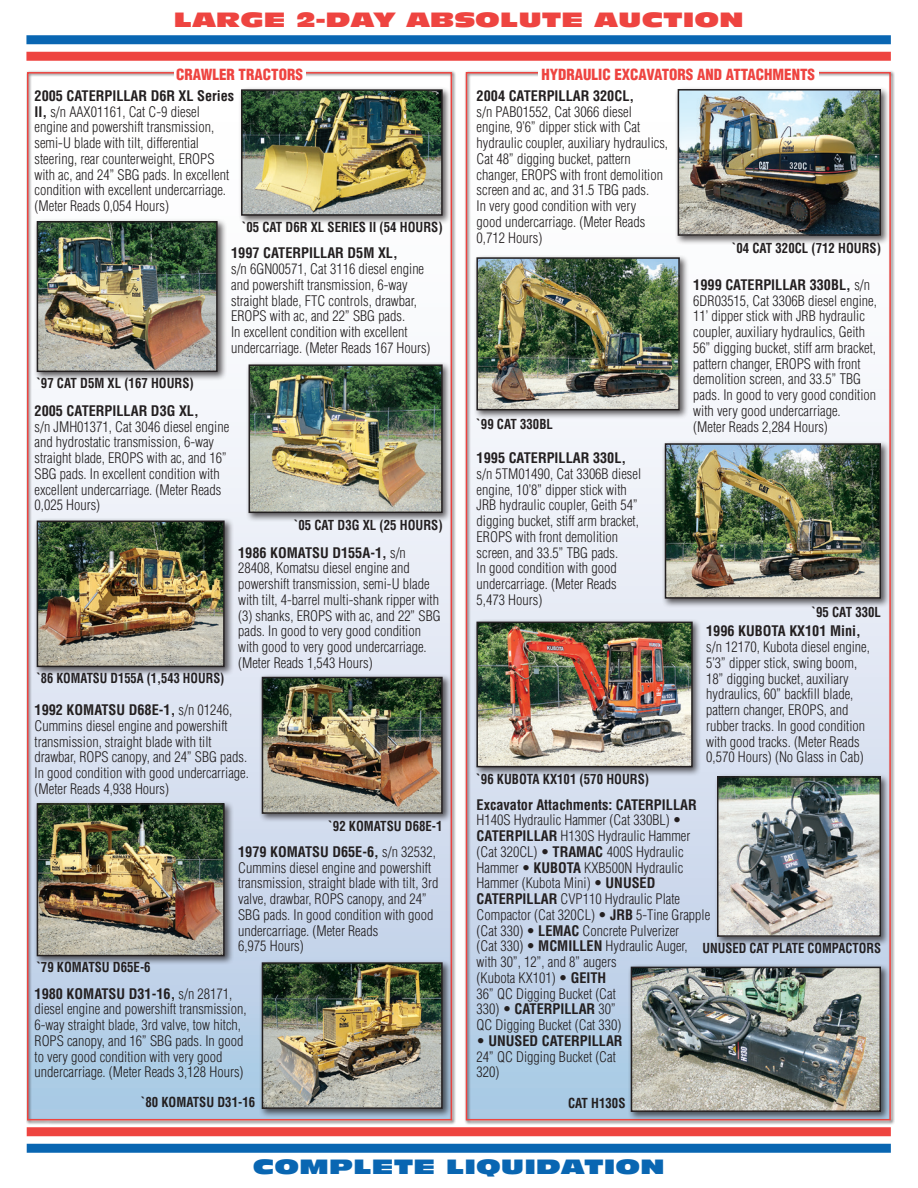
<style>
.page{position:relative;width:918px;height:1188px;background:#fff}
.page>*{position:absolute;margin:0;border:0;box-sizing:border-box;transform-origin:0 0}
.t1{font:20.25px "Antique Olive Std Nord";color:#ee4440;scale:1.15 1}
.t2{font:20.25px "Antique Olive Std Nord";color:#0966b2;scale:1.15 1}
.Paragraph_Style_1{font:900 condensed 15px "Helvetica LT Std";color:#ee4440}
.t3{font:300 condensed 14.25px/15.8px "Helvetica LT Std";color:#231f20}
.t4{font:700 condensed 13.5px "Helvetica LT Std";color:#231f20;scale:.95 1}
.t5{font:700 condensed 13.5px "Helvetica LT Std";color:#231f20;scale:.92 1}
.t6{font:700 condensed 13.5px "Helvetica LT Std";color:#231f20;scale:.93 1}
.s1{font-weight:700}
</style>
<div class="page">
<div style="left:26px;top:71px;width:431px;height:1054px;background:#231f20;opacity:.85"></div>
<div style="left:465px;top:71px;width:430px;height:1054px;background:#231f20;opacity:.85"></div>
<div style="left:174px;top:69px;width:131px;height:14px;background:#fff"></div>
<div style="left:538px;top:69px;width:281px;height:14px;background:#fff"></div>
<div style="left:238px;top:87px;width:214px;height:138px;background:#231f20;opacity:.75"></div>
<img style="left:244px;top:92px;width:196px;height:121px">
<div style="left:241px;top:89px;width:202px;height:127px;border:2px solid #231f20"></div>
<div style="left:246px;top:362px;width:206px;height:160px;background:#231f20;opacity:.75"></div>
<img style="left:252px;top:367px;width:188px;height:143px">
<div style="left:249px;top:364px;width:194px;height:149px;border:2px solid #231f20"></div>
<div style="left:259px;top:674px;width:193px;height:149px;background:#231f20;opacity:.75"></div>
<img style="left:265px;top:680px;width:175px;height:131px">
<div style="left:262px;top:677px;width:181px;height:137px;border:2px solid #231f20"></div>
<div style="left:259px;top:960px;width:193px;height:158px;background:#231f20;opacity:.75"></div>
<img style="left:265px;top:965px;width:175px;height:141px">
<div style="left:262px;top:962px;width:181px;height:147px;border:2px solid #231f20"></div>
<div style="left:34px;top:218px;width:193px;height:163px;background:#231f20;opacity:.75"></div>
<img style="left:40px;top:224px;width:175px;height:145px">
<div style="left:37px;top:221px;width:181px;height:151px;border:2px solid #231f20"></div>
<div style="left:34px;top:518px;width:200px;height:158px;background:#231f20;opacity:.75"></div>
<img style="left:40px;top:524px;width:182px;height:140px">
<div style="left:37px;top:521px;width:188px;height:146px;border:2px solid #231f20"></div>
<div style="left:34px;top:801px;width:200px;height:164px;background:#231f20;opacity:.75"></div>
<img style="left:40px;top:806px;width:182px;height:147px">
<div style="left:37px;top:803px;width:188px;height:153px;border:2px solid #231f20"></div>
<div style="left:675px;top:86px;width:215px;height:159px;background:#231f20;opacity:.75"></div>
<img style="left:681px;top:92px;width:197px;height:141px">
<div style="left:678px;top:89px;width:203px;height:147px;border:2px solid #231f20"></div>
<div style="left:474px;top:255px;width:215px;height:164px;background:#231f20;opacity:.75"></div>
<img style="left:479px;top:260px;width:198px;height:147px">
<div style="left:476px;top:257px;width:204px;height:153px;border:2px solid #231f20"></div>
<div style="left:662px;top:441px;width:228px;height:167px;background:#231f20;opacity:.75"></div>
<img style="left:668px;top:446px;width:210px;height:150px">
<div style="left:665px;top:443px;width:216px;height:156px;border:2px solid #231f20"></div>
<div style="left:474px;top:619px;width:228px;height:158px;background:#231f20;opacity:.75"></div>
<img style="left:479px;top:625px;width:211px;height:139px">
<div style="left:476px;top:622px;width:217px;height:145px;border:2px solid #231f20"></div>
<div style="left:714px;top:774px;width:176px;height:172px;background:#231f20;opacity:.75"></div>
<img style="left:720px;top:779px;width:158px;height:155px">
<div style="left:717px;top:776px;width:164px;height:161px;border:2px solid #231f20"></div>
<div style="left:628px;top:964px;width:262px;height:157px;background:#231f20;opacity:.75"></div>
<img style="left:634px;top:970px;width:244px;height:139px">
<div style="left:631px;top:967px;width:250px;height:145px;border:2px solid #231f20"></div>
<div style="left:26px;top:35px;width:865px;height:9px;background:#0966b2"></div>
<div style="left:26px;top:52px;width:865px;height:9px;background:#ee4440"></div>
<div style="left:27px;top:1144px;width:864px;height:9px;background:#0966b2"></div>
<div style="left:27px;top:1127px;width:864px;height:9px;background:#ee4440"></div>
<p class="t1" style="left:174px;top:8px;width:497px">LARGE 2-DAY ABSOLUTE AUCTION</p>
<p class="Paragraph_Style_1" style="left:176px;top:65px;width:128px">CRAWLER TRACTORS</p>
<p class="Paragraph_Style_1" style="left:541px;top:65px;width:275px">HYDRAULIC EXCAVATORS AND ATTACHMENTS</p>
<p class="t3" style="left:35px;top:88px;width:201px"><span class="s1">2005 CATERPILLAR D6R XL Series II,</span> s/n AAX01161, Cat C-9 diesel engine and powershift transmission, semi-U blade with tilt, differential steering, rear counterweight, EROPS with ac, and 24” SBG pads. In excellent condition with excellent undercarriage. (Meter Reads 0,054 Hours)</p>
<p class="t3" style="left:231px;top:245px;width:201px"><span class="s1">1997 CATERPILLAR D5M XL,<br></span>s/n 6GN00571, Cat 3116 diesel engine and powershift transmission, 6-way straight blade, FTC controls, drawbar, EROPS with ac, and 22” SBG pads.<br>In excellent condition with excellent undercarriage. (Meter Reads 167 Hours)</p>
<p class="t4" style="left:242px;top:219px;width:213px">`05 CAT D6R XL SERIES II (54 HOURS)</p>
<p class="t4" style="left:37px;top:374px;width:167px">`97 CAT D5M XL (167 HOURS)</p>
<p class="t3" style="left:35px;top:403px;width:196px"><span class="s1">2005 CATERPILLAR D3G XL,<br></span>s/n JMH01371, Cat 3046 diesel engine and hydrostatic transmission, 6-way straight blade, EROPS with ac, and 16”<br>SBG pads. In excellent condition with excellent undercarriage. (Meter Reads<br>0,025 Hours)</p>
<p class="t4" style="left:294px;top:517px;width:158px">`05 CAT D3G XL (25 HOURS)</p>
<p class="t3" style="left:238px;top:544px;width:204px"><span class="s1">1986 KOMATSU D155A-1,</span> s/n 28408, Komatsu diesel engine and powershift transmission, semi-U blade with tilt, 4-barrel multi-shank ripper with (3) shanks, EROPS with ac, and 22” SBG pads. In good to very good condition with good to very good undercarriage. (Meter Reads 1,543 Hours)</p>
<p class="t3" style="left:35px;top:702px;width:216px"><span class="s1">1992 KOMATSU D68E-1,</span> s/n 01246, Cummins diesel engine and powershift transmission, straight blade with tilt drawbar, ROPS canopy, and 24” SBG pads.<br>In good condition with good undercarriage. (Meter Reads 4,938 Hours)</p>
<p class="t5" style="left:37px;top:669px;width:206px">`86 KOMATSU D155A (1,543 HOURS)</p>
<p class="t4" style="left:329px;top:817px;width:122px">`92 KOMATSU D68E-1</p>
<p class="t3" style="left:238px;top:844px;width:202px"><span class="s1">1979 KOMATSU D65E-6,</span> s/n 32532,<br>Cummins diesel engine and powershift transmission, straight blade with tilt, 3rd valve, drawbar, ROPS canopy, and 24”<br>SBG pads. In good condition with good undercarriage. (Meter Reads<br>6,975 Hours)</p>
<p class="t3" style="left:35px;top:985px;width:214px"><span class="s1">1980 KOMATSU D31-16,</span> s/n 28171, diesel engine and powershift transmission, 6-way straight blade, 3rd valve, tow hitch, ROPS canopy, and 16” SBG pads. In good to very good condition with very good undercarriage. (Meter Reads 3,128 Hours)</p>
<p class="t4" style="left:37px;top:958px;width:122px">`79 KOMATSU D65E-6</p>
<p class="t4" style="left:141px;top:1094px;width:122px">`80 KOMATSU D31-16</p>
<p class="t3" style="left:477px;top:88px;width:193px"><span class="s1">2004 CATERPILLAR 320CL,<br></span>s/n PAB01552, Cat 3066 diesel engine, 9’6” dipper stick with Cat hydraulic coupler, auxiliary hydraulics,<br>Cat 48” digging bucket, pattern changer, EROPS with front demolition screen and ac, and 31.5 TBG pads.<br>In very good condition with very<br>good undercarriage. (Meter Reads<br>0,712 Hours)</p>
<p class="t4" style="left:477px;top:416px;width:82px">`99 CAT 330BL</p>
<p class="t3" style="left:477px;top:450px;width:166px"><span class="s1">1995 CATERPILLAR 330L, </span>s/n 5TM01490, Cat 3306B diesel engine, 10’8” dipper stick with<br>JRB hydraulic coupler, Geith 54” digging bucket, stiff arm bracket,<br>EROPS with front demolition screen, and 33.5” TBG pads.<br>In good condition with good undercarriage. (Meter Reads<br>5,473 Hours)</p>
<p class="t4" style="left:732px;top:239px;width:158px">`04 CAT 320CL (712 HOURS)</p>
<p class="t3" style="left:693px;top:277px;width:185px"><span class="s1">1999 CATERPILLAR 330BL,</span> s/n 6DR03515, Cat 3306B diesel engine, 11’ dipper stick with JRB hydraulic coupler, auxiliary hydraulics, Geith 56” digging bucket, stiff arm bracket, pattern changer, EROPS with front demolition screen, and 33.5” TBG pads. In good to very good condition with very good undercarriage.<br>(Meter Reads 2,284 Hours)</p>
<p class="t4" style="left:812px;top:604px;width:74px">`95 CAT 330L</p>
<p class="t3" style="left:706px;top:623px;width:165px"><span class="s1">1996 KUBOTA KX101 Mini, </span>s/n 12170, Kubota diesel engine,<br>5’3” dipper stick, swing boom,<br>18” digging bucket, auxiliary hydraulics, 60” backfill blade, pattern changer, EROPS, and rubber tracks. In good condition with good tracks. (Meter Reads<br>0,570 Hours) (No Glass in Cab)</p>
<p class="t3" style="left:477px;top:796px;width:235px"><span class="s1">Excavator Attachments: CATERPILLAR<br></span>H140S Hydraulic Hammer (Cat 330BL) •<br><span class="s1">CATERPILLAR</span> H130S Hydraulic Hammer (Cat 320CL) • <span class="s1">TRAMAC</span> 400S Hydraulic<br>Hammer • <span class="s1">KUBOTA</span> KXB500N Hydraulic<br>Hammer (Kubota Mini) • <span class="s1">UNUSED<br>CATERPILLAR</span> CVP110 Hydraulic Plate<br>Compactor (Cat 320CL) • <span class="s1">JRB</span> 5-Tine Grapple (Cat 330) • <span class="s1">LEMAC</span> Concrete Pulverizer<br>(Cat 330) • <span class="s1">MCMILLEN</span> Hydraulic Auger, with 30”, 12”, and 8” augers<br>(Kubota KX101) • <span class="s1">GEITH<br></span>36” QC Digging Bucket (Cat<br>330) • <span class="s1">CATERPILLAR</span> 30”<br>QC Digging Bucket (Cat 330)</p>
<p class="t3" style="left:477px;top:1033px;width:148px">• <span class="s1">UNUSED CATERPILLAR<br></span>24” QC Digging Bucket (Cat<br>320)</p>
<p class="t4" style="left:477px;top:771px;width:183px">`96 KUBOTA KX101 (570 HOURS)</p>
<p class="t6" style="left:702px;top:940px;width:193px">UNUSED CAT PLATE COMPACTORS</p>
<p class="t4" style="left:568px;top:1095px;width:62px">CAT H130S</p>
<p class="t2" style="left:253px;top:1155px;width:360px">COMPLETE LIQUIDATION</p>
</div>
